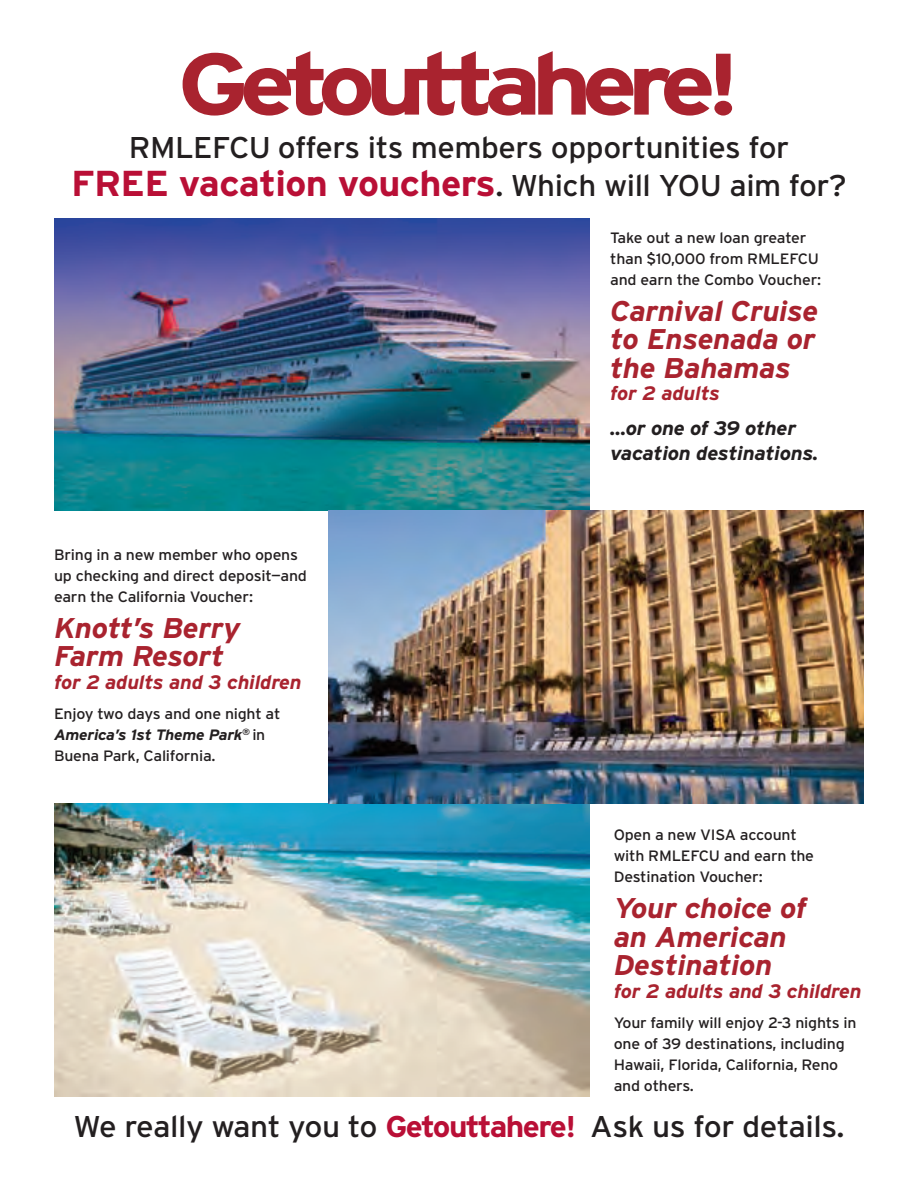
<style>
.page{position:relative;width:918px;height:1188px;background:#fff}
.page>*{position:absolute;margin:0;border:0;box-sizing:border-box;transform-origin:0 0}
.t1{font:700 87px "Interstate";letter-spacing:-.1em;color:#a9232f;scale:1.2 1}
.t2{font:700 36px "Interstate";letter-spacing:-.015em;color:#b90f36;scale:1.05 1}
.t3{font:30px "Interstate";letter-spacing:-.015em;color:#231f20;scale:1.06 1}
.t4{font:30px "Interstate";letter-spacing:-.015em;color:#231f20;scale:1.05 1}
.t5{font:italic 700 28.5px/28.5px "Interstate";letter-spacing:-.01em;color:#a9232f;scale:1.04 1}
.t6{font:italic 700 19.5px "Interstate";letter-spacing:-.01em;color:#a9232f;scale:1.04 1}
.t7{font:italic 700 19.5px/25.5px "Interstate";letter-spacing:-.015em;color:#231f20;scale:1.06 1}
.t8{font:15px/21px "Interstate";letter-spacing:-.015em;color:#231f20;scale:1.06 1}
.s1{font-weight:400;font-size:30px;color:#231f20}
.s2{font-weight:700;font-style:italic}
.s3{font-weight:700;color:#b90f36}
</style>
<div class="page">
<img style="left:54px;top:218px;width:535px;height:293px">
<img style="left:54px;top:804px;width:535px;height:292px">
<img style="left:329px;top:511px;width:535px;height:293px">
<h1 class="t1" style="left:177px;top:34px;width:471px">Getouttahere!</h1>
<h3 class="t4" style="left:129px;top:130px;width:631px">RMLEFCU offers its members opportunities for</h3>
<h2 class="t2" style="left:71px;top:162px;width:740px">FREE vacation vouchers<span class="s1">. Which will YOU aim for?</span></h2>
<p class="t8" style="left:54px;top:544px;width:240px">Bring in a new member who opens up checking and direct deposit—and earn the California Voucher:</p>
<h3 class="t5" style="left:54px;top:614px;width:181px">Knott’s Berry<br>Farm Resort</h3>
<h3 class="t6" style="left:54px;top:671px;width:240px">for 2 adults and 3 children</h3>
<p class="t8" style="left:54px;top:703px;width:215px">Enjoy two days and one night at<br><span class="s2">America’s 1st Theme Park</span><sup>®</sup> in<br>Buena Park, California.</p>
<p class="t8" style="left:610px;top:227px;width:201px">Take out a new loan greater than $10,000 from RMLEFCU and earn the Combo Voucher:</p>
<h3 class="t5" style="left:610px;top:297px;width:202px;text-align:justify">Carnival Cruise to Ensenada or the Bahamas</h3>
<h3 class="t6" style="left:610px;top:382px;width:107px">for 2 adults</h3>
<h3 class="t7" style="left:610px;top:415px;width:198px">...or one of 39 other vacation destinations.</h3>
<p class="t8" style="left:614px;top:825px;width:191px">Open a new VISA account with RMLEFCU and earn the<br>Destination Voucher:</p>
<h3 class="t5" style="left:614px;top:894px;width:187px">Your choice of an American<br>Destination</h3>
<h3 class="t6" style="left:614px;top:980px;width:240px">for 2 adults and 3 children</h3>
<p class="t8" style="left:614px;top:1012px;width:231px">Your family will enjoy 2-3 nights in one of 39 destinations, including<br>Hawaii, Florida, California, Reno and others.</p>
<h3 class="t3" style="left:74px;top:1109px;width:729px">We really want you to <span class="s3">Getouttahere!</span> Ask us for details.</h3>
</div>
